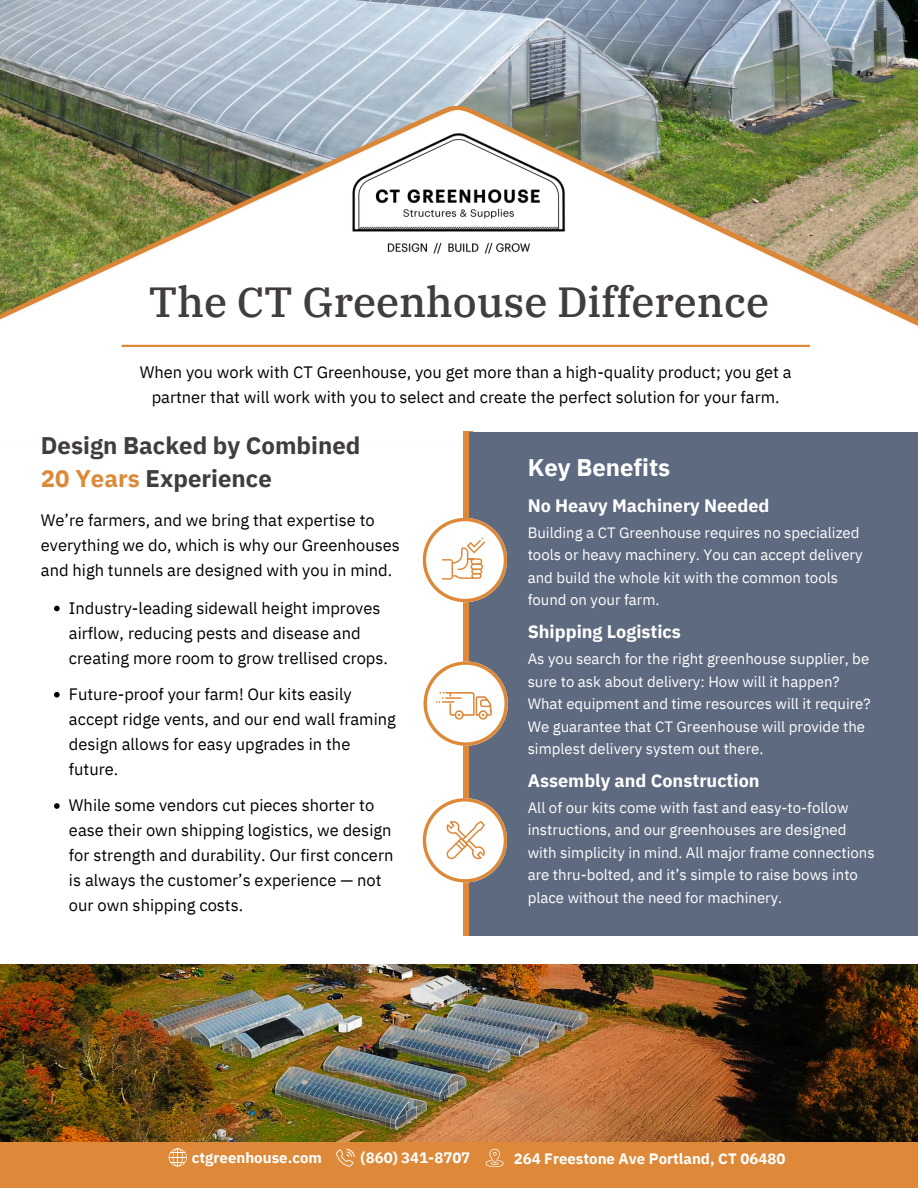
<style>
.page{position:relative;width:918px;height:1188px;background:#dd8939}
.page>*{position:absolute;margin:0;border:0;box-sizing:border-box;transform-origin:0 0}
.t1{font:500 42px "IBM Plex Serif";color:#403d3c}
.t2{font:700 24px/32.7px "IBM Plex Sans";color:#403d3c}
.t3{font:700 24px "IBM Plex Sans";color:#fff}
.t4{font:700 18px "IBM Plex Sans";color:#fff}
.t5{font:16.5px/25px "IBM Plex Sans";color:#000}
.t6{font:15px/22.5px "IBM Plex Sans";color:#fff}
.t7{font:700 15px "IBM Plex Sans";color:#fff}
.s1{color:#dc8a39}
</style>
<div class="page">
<img style="left:0;top:0;width:918px;height:107px">
<div style="left:0;top:332px;width:918px;height:644px;background:#fff"></div>
<img style="left:0;top:107px;width:918px;height:340px">
<img style="left:329px;top:111px;width:261px;height:155px">
<hr style="left:122px;top:345px;width:688px;height:2px;background:#dd8939">
<div style="left:464px;top:432px;width:9px;height:504px;background:#dd8939"></div>
<div style="left:469px;top:432px;width:449px;height:503px;background:#5e6a80"></div>
<svg style="left:336px;top:1149px;width:18px;height:18px"></svg>
<svg style="left:169px;top:1148px;width:18px;height:18px"></svg>
<svg style="left:486px;top:1149px;width:18px;height:18px"></svg>
<svg style="left:423px;top:798px;width:84px;height:85px"></svg>
<svg style="left:424px;top:661px;width:84px;height:85px"></svg>
<svg style="left:423px;top:518px;width:84px;height:84px"></svg>
<img style="left:0;top:964px;width:918px;height:178px">
<svg style="left:54px;top:606px;width:6px;height:5px"></svg>
<svg style="left:54px;top:692px;width:6px;height:6px"></svg>
<svg style="left:54px;top:803px;width:6px;height:6px"></svg>
<p class="t1" style="left:149px;top:274px;width:622px">The CT Greenhouse Difference</p>
<p class="t5" style="left:140px;top:360px;width:654px;text-align:center">When you work with CT Greenhouse, you get more than a high-quality product; you get a partner that will work with you to select and create the perfect solution for your farm.</p>
<p class="t2" style="left:41px;top:429px;width:321px">Design Backed by Combined<br><span class="s1">20 Years</span> Experience</p>
<h3 class="t5" style="left:41px;top:507px;width:360px">We’re farmers, and we bring that expertise to everything we do, which is why our Greenhouses and high tunnels are designed with you in mind.</h3>
<p class="t5" style="left:69px;top:595px;width:321px">Industry-leading sidewall height improves airflow, reducing pests and disease and creating more room to grow trellised crops.</p>
<p class="t5" style="left:69px;top:681px;width:328px">Future-proof your farm! Our kits easily accept ridge vents, and our end wall framing design allows for easy upgrades in the future.</p>
<p class="t5" style="left:69px;top:793px;width:326px">While some vendors cut pieces shorter to ease their own shipping logistics, we design for strength and durability. Our first concern is always the customer’s experience — not our own shipping costs.</p>
<p class="t3" style="left:528px;top:452px;width:144px">Key Benefits</p>
<p class="t4" style="left:528px;top:493px;width:243px">No Heavy Machinery Needed</p>
<p class="t6" style="left:528px;top:521px;width:336px">Building a CT Greenhouse requires no specialized tools or heavy machinery. You can accept delivery and build the whole kit with the common tools found on your farm.</p>
<h3 class="t4" style="left:528px;top:620px;width:155px">Shipping Logistics</h3>
<h2 class="t6" style="left:528px;top:647px;width:345px">As you search for the right greenhouse supplier, be sure to ask about delivery: How will it happen?<br>What equipment and time resources will it require?<br>We guarantee that CT Greenhouse will provide the simplest delivery system out there.</h2>
<h3 class="t4" style="left:528px;top:768px;width:233px">Assembly and Construction</h3>
<p class="t6" style="left:528px;top:796px;width:349px">All of our kits come with fast and easy-to-follow instructions, and our greenhouses are designed with simplicity in mind. All major frame connections are thru-bolted, and it’s simple to raise bows into place without the need for machinery.</p>
<h1 class="t7" style="left:192px;top:1147px;width:132px">ctgreenhouse.com</h1>
<h4 class="t7" style="left:361px;top:1148px;width:111px">(860) 341-8707</h4>
<h2 class="t7" style="left:514px;top:1149px;width:273px">264 Freestone Ave Portland, CT 06480</h2>
</div>
